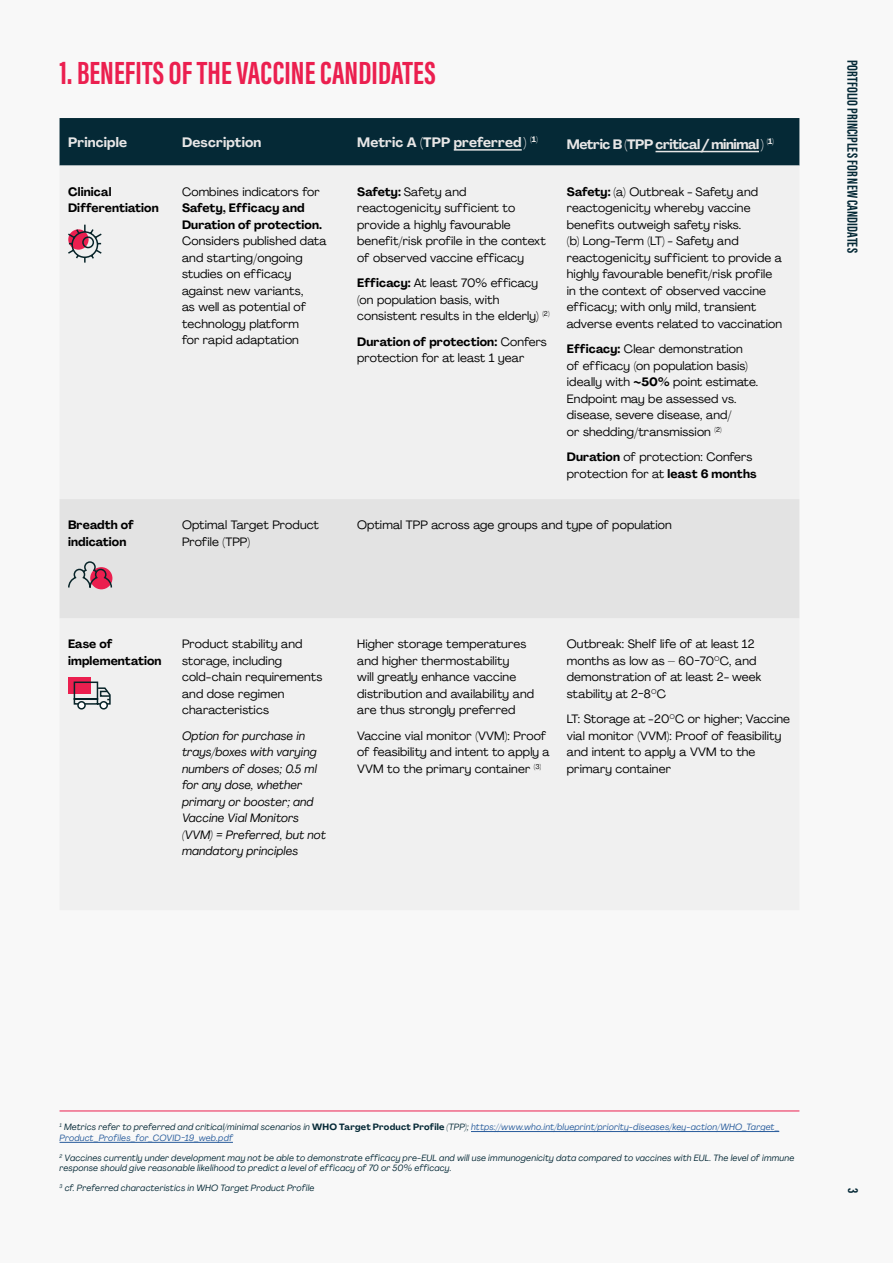
<style>
.page{position:relative;width:893px;height:1263px;background:#f8f8f8}
.page>*{position:absolute;margin:0;border:0;box-sizing:border-box;transform-origin:0 0}
.t1{font:33px "Acumin Variable Concept";letter-spacing:.005em;color:#eb1f4f}
.t2{font:15px "Acumin Variable Concept";letter-spacing:.005em;color:#052936}
.t3{font:700 13.5px "Agrandir";letter-spacing:.01em;color:#e7e6e6}
.t4{font:700 13.5px "Agrandir";letter-spacing:-.03em;color:#e7e6e6}
.t5{font:12px/16.5px "Agrandir";letter-spacing:.01em;color:#000}
.t6{font:italic 12px/16.5px "Agrandir";letter-spacing:.01em;color:#000}
.t7{font:700 12px/16.5px "Agrandir";letter-spacing:.01em;color:#000}
.t8{font:italic 9px/10.8px "Agrandir";letter-spacing:.025em;color:#052936}
.t9{font:italic 9px/10.8px "Agrandir";letter-spacing:.02em;color:#275b9b}
.s1{font-family:"Neue Einstellung"}
.s2{font-weight:700}
.s3{color:#052936}
.s4{font-weight:700;font-style:normal;color:#052936}
</style>
<div class="page">
<div style="left:60px;top:118px;width:739px;height:48px;background:#052936"></div>
<div style="left:60px;top:499px;width:739px;height:119px;background:#e3e3e3"></div>
<hr style="left:454px;top:149px;width:68px;height:2px;background:#e7e6e6">
<hr style="left:655px;top:151px;width:104px;height:1px;background:#e7e6e6">
<svg style="left:68px;top:224px;width:34px;height:39px"></svg>
<svg style="left:67px;top:560px;width:46px;height:29px"></svg>
<div style="left:68px;top:677px;width:22px;height:17px;background:#eb1f4f"></div>
<div style="left:78px;top:702px;width:7px;height:7px;background:#fff;border-radius:50%"></div>
<div style="left:77px;top:701px;width:9px;height:8px;border:2px solid #082429;border-radius:50%"></div>
<div style="left:100px;top:702px;width:7px;height:7px;background:#fff;border-radius:50%"></div>
<div style="left:99px;top:701px;width:9px;height:8px;border:2px solid #082429;border-radius:50%"></div>
<svg style="left:73px;top:681px;width:38px;height:24px"></svg>
<hr style="left:471px;top:1131px;width:308px;height:1px;background:#275b9b">
<hr style="left:60px;top:1142px;width:173px;height:1px;background:#275b9b">
<hr style="left:60px;top:1110px;width:739px;height:1px;background:#eb1f4f">
<h1 class="t1" style="left:60px;top:50px;width:378px">1. BENEFITS OF THE VACCINE CANDIDATES</h1>
<p class="t3" style="left:68px;top:134px;width:61px">Principle</p>
<p class="t3" style="left:182px;top:134px;width:81px">Description</p>
<p class="t3" style="left:357px;top:134px;width:182px">Metric A (TPP preferred) <sup>(1)</sup></p>
<p class="t4" style="left:567px;top:135px;width:209px">Metric B (TPP critical <span class="s1">/</span> minimal) <sup>(1)</sup></p>
<p class="t7" style="left:68px;top:183px;width:92px">Clinical<br>Differentiation</p>
<p class="t5" style="left:182px;top:183px;width:139px">Combines indicators for</p>
<p class="t5" style="left:357px;top:183px;width:190px"><span class="s2">Safety:</span> Safety and reactogenicity sufficient to provide a highly favourable benefit/risk profile in the context of observed vaccine efficacy</p>
<p class="t5" style="left:357px;top:275px;width:194px"><span class="s2">Efficacy:</span> At least 70% efficacy (on population basis, with consistent results in the elderly) <sup>(2)</sup></p>
<p class="t5" style="left:357px;top:333px;width:191px"><span class="s2">Duration of protection:</span> Confers protection for at least 1 year</p>
<p class="t5" style="left:567px;top:183px;width:217px"><span class="s2">Safety:</span> (a) Outbreak - Safety and reactogenicity whereby vaccine benefits outweigh safety risks.<br>(b) Long-Term (LT) - Safety and reactogenicity sufficient to provide a highly favourable benefit/risk profile in the context of observed vaccine efficacy; with only mild, transient adverse events related to vaccination</p>
<p class="t5" style="left:567px;top:341px;width:193px"><span class="s2">Efficacy:</span> Clear demonstration of efficacy (on population basis) ideally with <span class="s2">~50%</span> point estimate.<br>Endpoint may be assessed vs. disease, severe disease, and/<br>or shedding/transmission <sup>(2)</sup></p>
<p class="t5" style="left:567px;top:449px;width:191px"><span class="s2">Duration</span> of protection: Confers protection for at <span class="s2">least 6 months</span></p>
<p class="t7" style="left:182px;top:200px;width:142px">Safety, Efficacy and<br>Duration of protection.</p>
<p class="t5" style="left:182px;top:233px;width:146px">Considers published data and starting/ongoing studies on efficacy against new variants,<br>as well as potential of technology platform<br>for rapid adaptation</p>
<p class="t7" style="left:68px;top:517px;width:67px">Breadth of indication</p>
<p class="t5" style="left:182px;top:517px;width:138px">Optimal Target Product<br>Profile (TPP)</p>
<p class="t5" style="left:357px;top:517px;width:316px">Optimal TPP across age groups and type of population</p>
<p class="t7" style="left:68px;top:636px;width:95px">Ease of implementation</p>
<p class="t5" style="left:182px;top:636px;width:142px">Product stability and storage, including cold-chain requirements and dose regimen characteristics</p>
<p class="t6" style="left:182px;top:727px;width:145px">Option for purchase in trays/boxes with varying numbers of doses; 0.5 ml for any dose, whether primary or booster; and<br>Vaccine Vial Monitors (VVM) = Preferred, but not mandatory principles</p>
<p class="t5" style="left:357px;top:636px;width:178px">Higher storage temperatures and higher thermostability<br>will greatly enhance vaccine distribution and availability and are thus strongly preferred</p>
<p class="t5" style="left:357px;top:727px;width:194px">Vaccine vial monitor (VVM): Proof of feasibility and intent to apply a<br>VVM to the primary container <sup>(3)</sup></p>
<p class="t5" style="left:567px;top:636px;width:196px">Outbreak: Shelf life of at least 12 months as low as – 60-70°C, and demonstration of at least 2- week stability at 2-8°C</p>
<p class="t5" style="left:567px;top:711px;width:225px">LT: Storage at -20°C or higher; Vaccine vial monitor (VVM): Proof of feasibility and intent to apply a VVM to the primary container</p>
<p class="t2" style="left:863px;top:60px;width:195px;rotate:90deg">PORTFOLIO PRINCIPLES FOR NEW CANDIDATES</p>
<p class="t9" style="left:60px;top:1122px;width:721px"><sup>1</sup> <span class="s3">Metrics refer to preferred and critical/minimal scenarios in</span> <span class="s4">WHO Target Product Profile</span> <span class="s3">(TPP);</span> https://www.who.int/blueprint/priority-diseases/key-action/WHO_Target_<br>Product_Profiles_for_COVID-19_web.pdf</p>
<p class="t8" style="left:60px;top:1152px;width:736px"><sup>2</sup> Vaccines currently under development may not be able to demonstrate efficacy pre-EUL and will use immunogenicity data compared to vaccines with EUL. The level of immune response should give reasonable likelihood to predict a level of efficacy of 70 or 50% efficacy.</p>
<p class="t8" style="left:60px;top:1182px;width:256px"><sup>3</sup> cf. Preferred characteristics in WHO Target Product Profile</p>
<p class="t2" style="left:864px;top:1187px;width:7px;rotate:90deg">3</p>
</div>
